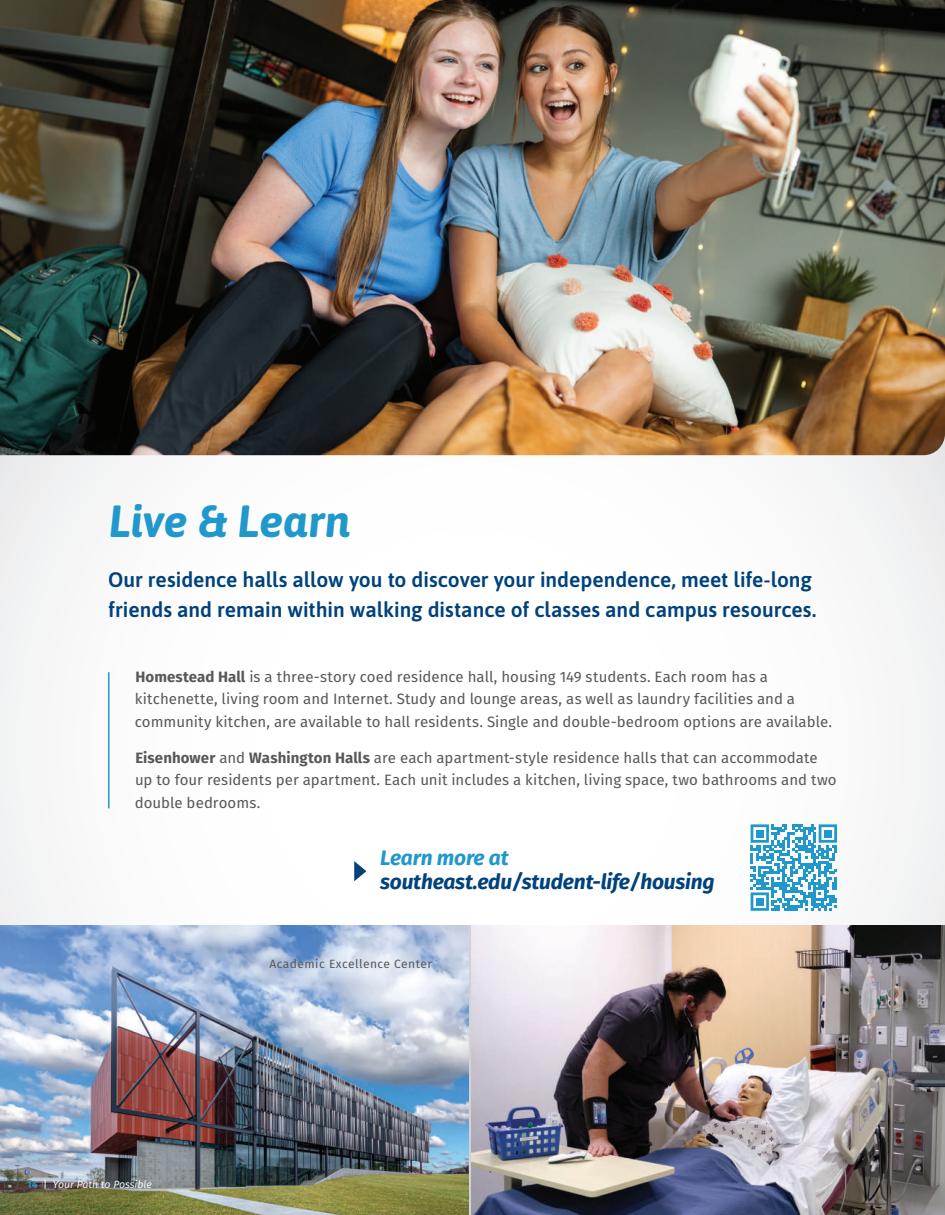
<style>
.page{position:relative;width:945px;height:1215px;background:#fff}
.page>*{position:absolute;margin:0;border:0;box-sizing:border-box;transform-origin:0 0}
.t1{font:italic 700 45px "Asap";letter-spacing:-.005em;color:#2198cc}
.t2{font:600 21px/30px "Asap";color:#01427c}
.t3{font:italic 700 21px "Fira Sans";letter-spacing:-.01em;color:#01427c}
.t4{font:italic 700 21px "Fira Sans";letter-spacing:-.01em;color:#2198cc}
.t5{font:15px/22.5px "Fira Sans";color:#57585a}
.t6{font:12px "Fira Sans";letter-spacing:.04em;color:#57585a}
.t7{font:italic 10.5px "Fira Sans";color:#fff}
.s1{font-weight:700}
.s2{font-weight:600;font-style:normal;color:#2198cc}
.s3{font-style:normal}
</style>
<div class="page">
<img style="left:0;top:925px;width:469px;height:290px">
<img style="left:471px;top:925px;width:474px;height:290px">
<img style="left:0;top:0;width:945px;height:455px">
<hr style="left:108px;top:672px;width:2px;height:136px;background:#2198cc">
<svg style="left:354px;top:861px;width:12px;height:20px"></svg>
<svg style="left:751px;top:824px;width:86px;height:87px"></svg>
<div style="left:756px;top:830px;width:8px;height:7px;background:#2198cc"></div>
<div style="left:824px;top:830px;width:8px;height:7px;background:#2198cc"></div>
<div style="left:756px;top:898px;width:8px;height:8px;background:#2198cc"></div>
<h1 class="t1" style="left:109px;top:490px;width:243px">Live &amp; Learn</h1>
<h2 class="t2" style="left:108px;top:564px;width:710px">Our residence halls allow you to discover your independence, meet life-long friends and remain within walking distance of classes and campus resources.</h2>
<p class="t5" style="left:135px;top:665px;width:699px"><span class="s1">Homestead Hall</span> is a three-story coed residence hall, housing 149 students. Each room has a kitchenette, living room and Internet. Study and lounge areas, as well as laundry facilities and a community kitchen, are available to hall residents. Single and double-bedroom options are available.</p>
<p class="t5" style="left:135px;top:746px;width:703px"><span class="s1">Eisenhower</span> and <span class="s1">Washington Halls</span> are each apartment-style residence halls that can accommodate up to four residents per apartment. Each unit includes a kitchen, living space, two bathrooms and two double bedrooms.</p>
<h2 class="t4" style="left:380px;top:840px;width:130px">Learn more at</h2>
<h2 class="t3" style="left:380px;top:864px;width:336px">southeast.edu/student-life/housing</h2>
<p class="t7" style="left:27px;top:1177px;width:127px"><span class="s2">14</span> <span class="s3">|</span> Your Path to Possible</p>
<p class="t6" style="left:269px;top:955px;width:164px">Academic Excellence Center</p>
</div>
